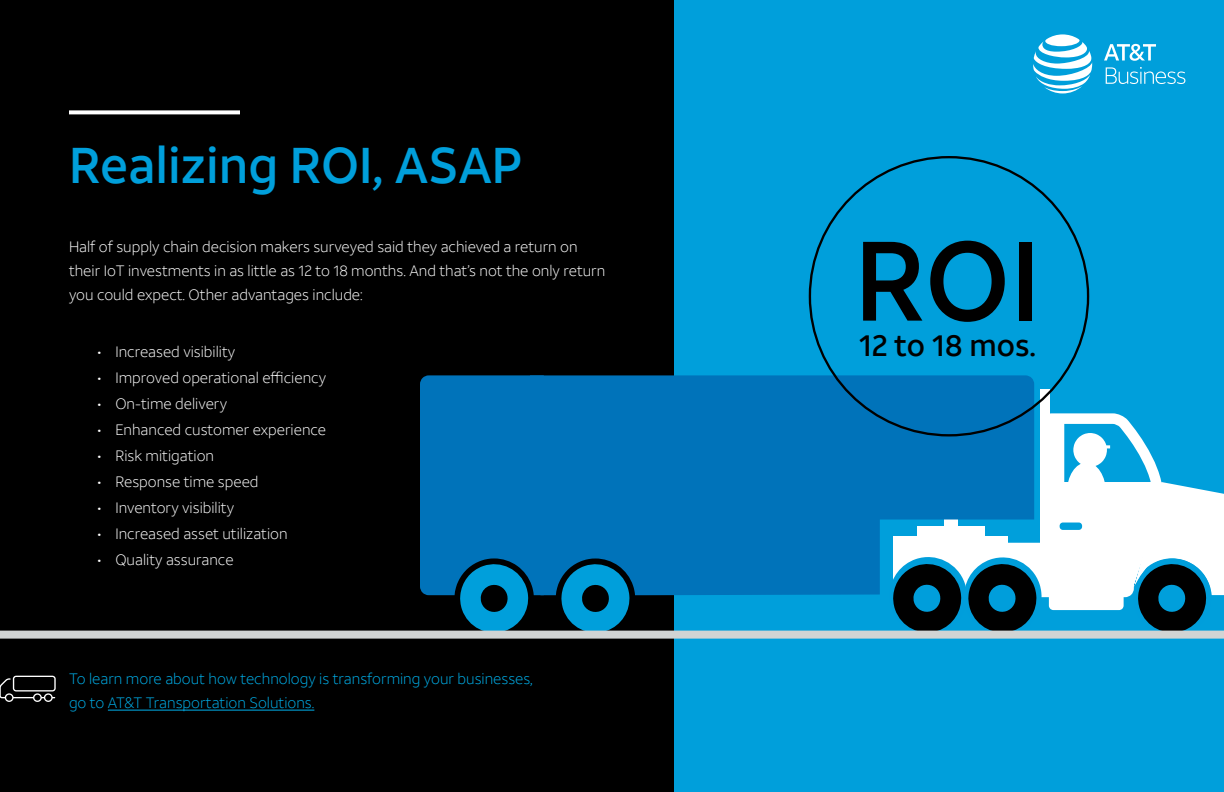
<style>
.page{position:relative;width:1224px;height:792px;background:#fff}
.page>*{position:absolute;margin:0;border:0;box-sizing:border-box;transform-origin:0 0}
.t1{font:500 112.5px "ATT Aleck Sans";color:#000}
.t2{font:500 50px "ATT Aleck Sans";color:#009fdb}
.t3{font:500 30px "ATT Aleck Sans";color:#000}
.t4{font:300 15px/24px "ATT Aleck Sans";color:#fff}
.t5{font:300 15px/24px "ATT Aleck Sans";color:#00b0eb}
</style>
<div class="page">
<div style="left:674px;top:0;width:550px;height:792px;background:#009fdb"></div>
<div style="left:0;top:0;width:674px;height:792px;background:#000"></div>
<hr style="left:108px;top:710px;width:206px;height:1px;background:#00b0eb">
<svg style="left:69px;top:110px;width:171px;height:4px"></svg>
<svg style="left:561px;top:595px;width:70px;height:36px"></svg>
<svg style="left:889px;top:413px;width:335px;height:218px"></svg>
<div style="left:1067px;top:463px;width:39px;height:60px;background:#fff;border-radius:50%"></div>
<div style="left:1040px;top:389px;width:10px;height:155px;background:#fff"></div>
<svg style="left:420px;top:375px;width:124px;height:256px;background:#0069a5"></svg>
<svg style="left:530px;top:375px;width:504px;height:220px;background:#0a76b7"></svg>
<div style="left:0;top:631px;width:1224px;height:8px;background:#d1d4d4"></div>
<svg style="left:0;top:676px;width:56px;height:26px"></svg>
<svg style="left:1033px;top:34px;width:59px;height:59px"></svg>
<svg style="left:1104px;top:44px;width:52px;height:17px"></svg>
<svg style="left:1106px;top:67px;width:79px;height:17px"></svg>
<h2 class="t2" style="left:69px;top:134px;width:455px">Realizing ROI, ASAP</h2>
<p class="t4" style="left:69px;top:235px;width:538px">Half of supply chain decision makers surveyed said they achieved a return on their IoT investments in as little as 12 to 18 months. And that’s not the only return you could expect. Other advantages include:</p>
<p class="t4" style="left:97px;top:339px;width:139px">• Increased visibility</p>
<p class="t4" style="left:97px;top:365px;width:230px">• Improved operational efficiency</p>
<p class="t4" style="left:97px;top:391px;width:131px">• On-time delivery</p>
<p class="t4" style="left:97px;top:417px;width:230px">• Enhanced customer experience</p>
<p class="t4" style="left:97px;top:443px;width:118px">• Risk mitigation</p>
<p class="t4" style="left:97px;top:469px;width:163px">• Response time speed</p>
<p class="t4" style="left:97px;top:495px;width:138px">• Inventory visibility</p>
<p class="t4" style="left:97px;top:521px;width:192px">• Increased asset utilization</p>
<p class="t4" style="left:97px;top:547px;width:138px">• Quality assurance</p>
<p class="t5" style="left:69px;top:667px;width:465px">To learn more about how technology is transforming your businesses, go to AT&amp;T Transportation Solutions.</p>
<h1 class="t1" style="left:855px;top:211px;width:187px">ROI</h1>
<h3 class="t3" style="left:859px;top:326px;width:179px">12 to 18 mos.</h3>
</div>
